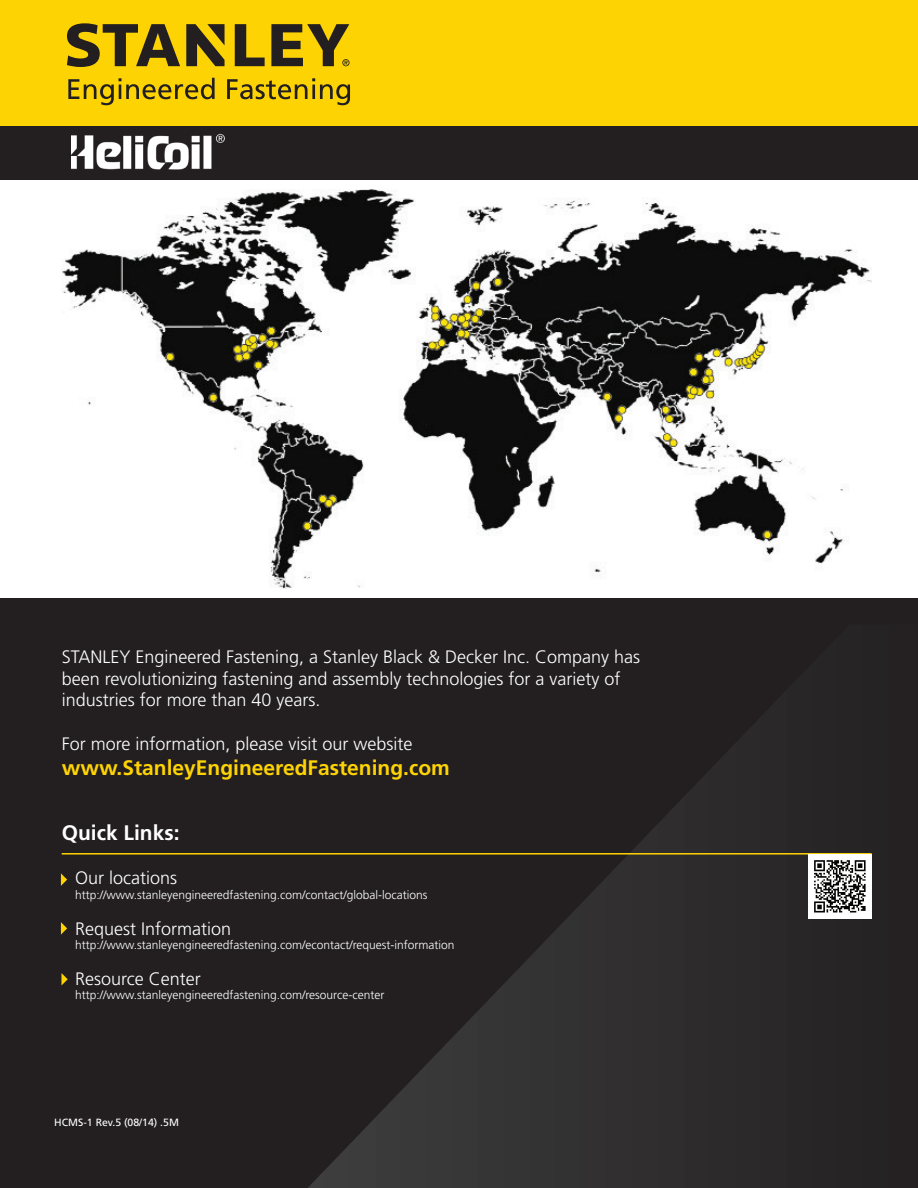
<style>
.page{position:relative;width:918px;height:1188px;background:#fff}
.page>*{position:absolute;margin:0;border:0;box-sizing:border-box;transform-origin:0 0}
.t1{font:700 21px "Frutiger";color:#fed304}
.t2{font:700 21px "Frutiger";color:#fff}
.t3{font:300 18px/21.6px "Frutiger";color:#fff}
.t4{font:300 12px "Frutiger";color:#fff}
.t5{font:10.5px "Frutiger";color:#fff}
</style>
<div class="page">
<div style="left:0;top:599px;width:918px;height:589px;background:#231f20"></div>
<img style="left:308px;top:745px;width:564px;height:443px">
<div style="left:0;top:0;width:918px;height:126px;background:#fed304"></div>
<svg style="left:68px;top:78px;width:147px;height:27px"></svg>
<svg style="left:227px;top:78px;width:123px;height:27px"></svg>
<svg style="left:67px;top:23px;width:283px;height:44px"></svg>
<img style="left:62px;top:189px;width:810px;height:400px">
<hr style="left:62px;top:853px;width:810px;height:2px;background:#fed304">
<svg style="left:61px;top:973px;width:7px;height:12px"></svg>
<svg style="left:61px;top:873px;width:6px;height:13px"></svg>
<svg style="left:61px;top:922px;width:6px;height:13px"></svg>
<div style="left:0;top:126px;width:918px;height:54px;background:#231f20"></div>
<img style="left:71px;top:133px;width:154px;height:37px">
<img style="left:809px;top:855px;width:63px;height:63px">
<p class="t3" style="left:62px;top:646px;width:580px">STANLEY Engineered Fastening, a Stanley Black &amp; Decker Inc. Company has been revolutionizing fastening and assembly technologies for a variety of industries for more than 40 years.</p>
<p class="t3" style="left:62px;top:732px;width:352px">For more information, please visit our website</p>
<p class="t1" style="left:62px;top:755px;width:390px">www.StanleyEngineeredFastening.com</p>
<p class="t2" style="left:62px;top:821px;width:119px">Quick Links:</p>
<p class="t3" style="left:75px;top:867px;width:104px">Our locations</p>
<p class="t4" style="left:75px;top:888px;width:354px">http://www.stanleyengineeredfastening.com/contact/global-locations</p>
<p class="t3" style="left:75px;top:918px;width:158px">Request Information</p>
<p class="t4" style="left:75px;top:938px;width:381px">http://www.stanleyengineeredfastening.com/econtact/request-information</p>
<p class="t3" style="left:75px;top:968px;width:127px">Resource Center</p>
<p class="t4" style="left:75px;top:988px;width:311px">http://www.stanleyengineeredfastening.com/resource-center</p>
<p class="t5" style="left:54px;top:1116px;width:126px">HCMS-1 Rev.5 (08/14) .5M</p>
</div>
